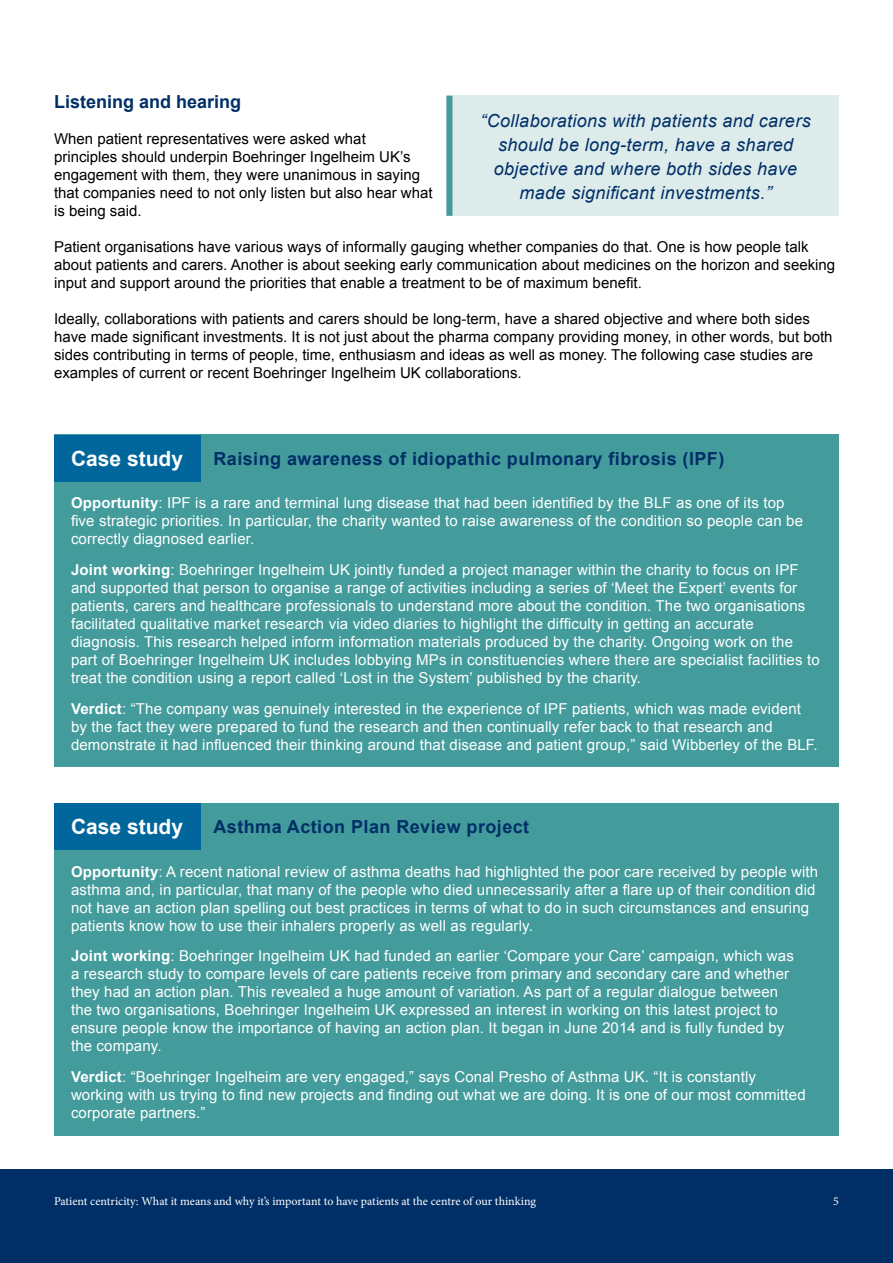
<style>
.page{position:relative;width:893px;height:1263px;background:#fff}
.page>*{position:absolute;margin:0;border:0;box-sizing:border-box;transform-origin:0 0}
.t1{font:700 21px "Arial";color:#fff}
.t2{font:italic 18px/24px "Arial";letter-spacing:.02em;color:#002f68;text-align:center}
.t3{font:700 18px "Arial";letter-spacing:.025em;color:#002f68}
.t4{font:700 18px "Arial";color:#002f68}
.t5{font:15px/18px "Arial";letter-spacing:.01em;color:#fff}
.t6{font:15px/18px "Arial";color:#000}
.t7{font:12px "Minion Pro";letter-spacing:-.005em;color:#fff}
.s1{font-weight:700}
</style>
<div class="page">
<div style="left:0;top:1169px;width:893px;height:94px;background:#002f68"></div>
<div style="left:446px;top:96px;width:393px;height:120px;background:#ddebeb"></div>
<div style="left:446px;top:96px;width:6px;height:120px;background:#439b9b"></div>
<div style="left:54px;top:435px;width:785px;height:332px;background:#439b9b"></div>
<div style="left:54px;top:435px;width:147px;height:47px;background:#00669c"></div>
<div style="left:54px;top:803px;width:785px;height:332px;background:#439b9b"></div>
<div style="left:54px;top:803px;width:147px;height:47px;background:#00669c"></div>
<p class="t4" style="left:54px;top:90px;width:189px">Listening and hearing</p>
<p class="t6" style="left:54px;top:130px;width:380px">When patient representatives were asked what principles should underpin Boehringer Ingelheim UK’s engagement with them, they were unanimous in saying that companies need to not only listen but also hear what is being said.</p>
<p class="t6" style="left:54px;top:238px;width:783px">Patient organisations have various ways of informally gauging whether companies do that. One is how people talk about patients and carers. Another is about seeking early communication about medicines on the horizon and seeking input and support around the priorities that enable a treatment to be of maximum benefit.</p>
<p class="t6" style="left:54px;top:310px;width:780px">Ideally, collaborations with patients and carers should be long-term, have a shared objective and where both sides have made significant investments. It is not just about the pharma company providing money, in other words, but both sides contributing in terms of people, time, enthusiasm and ideas as well as money. The following case studies are examples of current or recent Boehringer Ingelheim UK collaborations.</p>
<p class="t2" style="left:480px;top:109px;width:332px">“Collaborations with patients and carers should be long-term, have a shared objective and where both sides have made significant investments.”</p>
<h1 class="t1" style="left:71px;top:444px;width:114px">Case study</h1>
<p class="t3" style="left:213px;top:447px;width:512px">Raising awareness of idiopathic pulmonary fibrosis (IPF)</p>
<p class="t5" style="left:71px;top:494px;width:733px"><span class="s1">Opportunity</span>: IPF is a rare and terminal lung disease that had been identified by the BLF as one of its top five strategic priorities. In particular, the charity wanted to raise awareness of the condition so people can be correctly diagnosed earlier.</p>
<p class="t5" style="left:71px;top:561px;width:750px"><span class="s1">Joint working</span>: Boehringer Ingelheim UK jointly funded a project manager within the charity to focus on IPF and supported that person to organise a range of activities including a series of ‘Meet the Expert’ events for patients, carers and healthcare professionals to understand more about the condition. The two organisations facilitated qualitative market research via video diaries to highlight the difficulty in getting an accurate diagnosis. This research helped inform information materials produced by the charity. Ongoing work on the part of Boehringer Ingelheim UK includes lobbying MPs in constituencies where there are specialist facilities to treat the condition using a report called ‘Lost in the System’ published by the charity.</p>
<p class="t5" style="left:71px;top:700px;width:748px"><span class="s1">Verdict</span>: “The company was genuinely interested in the experience of IPF patients, which was made evident by the fact they were prepared to fund the research and then continually refer back to that research and demonstrate it had influenced their thinking around that disease and patient group,” said Wibberley of the BLF.</p>
<h1 class="t1" style="left:71px;top:813px;width:114px">Case study</h1>
<p class="t3" style="left:213px;top:815px;width:317px">Asthma Action Plan Review project</p>
<p class="t5" style="left:71px;top:862px;width:749px"><span class="s1">Opportunity</span>: A recent national review of asthma deaths had highlighted the poor care received by people with asthma and, in particular, that many of the people who died unnecessarily after a flare up of their condition did not have an action plan spelling out best practices in terms of what to do in such circumstances and ensuring patients know how to use their inhalers properly as well as regularly.</p>
<p class="t5" style="left:71px;top:947px;width:724px"><span class="s1">Joint working</span>: Boehringer Ingelheim UK had funded an earlier ‘Compare your Care’ campaign, which was a research study to compare levels of care patients receive from primary and secondary care and whether they had an action plan. This revealed a huge amount of variation. As part of a regular dialogue between the two organisations, Boehringer Ingelheim UK expressed an interest in working on this latest project to ensure people know the importance of having an action plan. It began in June 2014 and is fully funded by the company.</p>
<p class="t5" style="left:71px;top:1068px;width:736px"><span class="s1">Verdict</span>: “Boehringer Ingelheim are very engaged,” says Conal Presho of Asthma UK. “It is constantly working with us trying to find new projects and finding out what we are doing. It is one of our most committed corporate partners.”</p>
<p class="t7" style="left:54px;top:1193px;width:484px">Patient centricity: What it means and why it’s important to have patients at the centre of our thinking</p>
<p class="t7" style="left:833px;top:1193px;width:7px">5</p>
</div>
